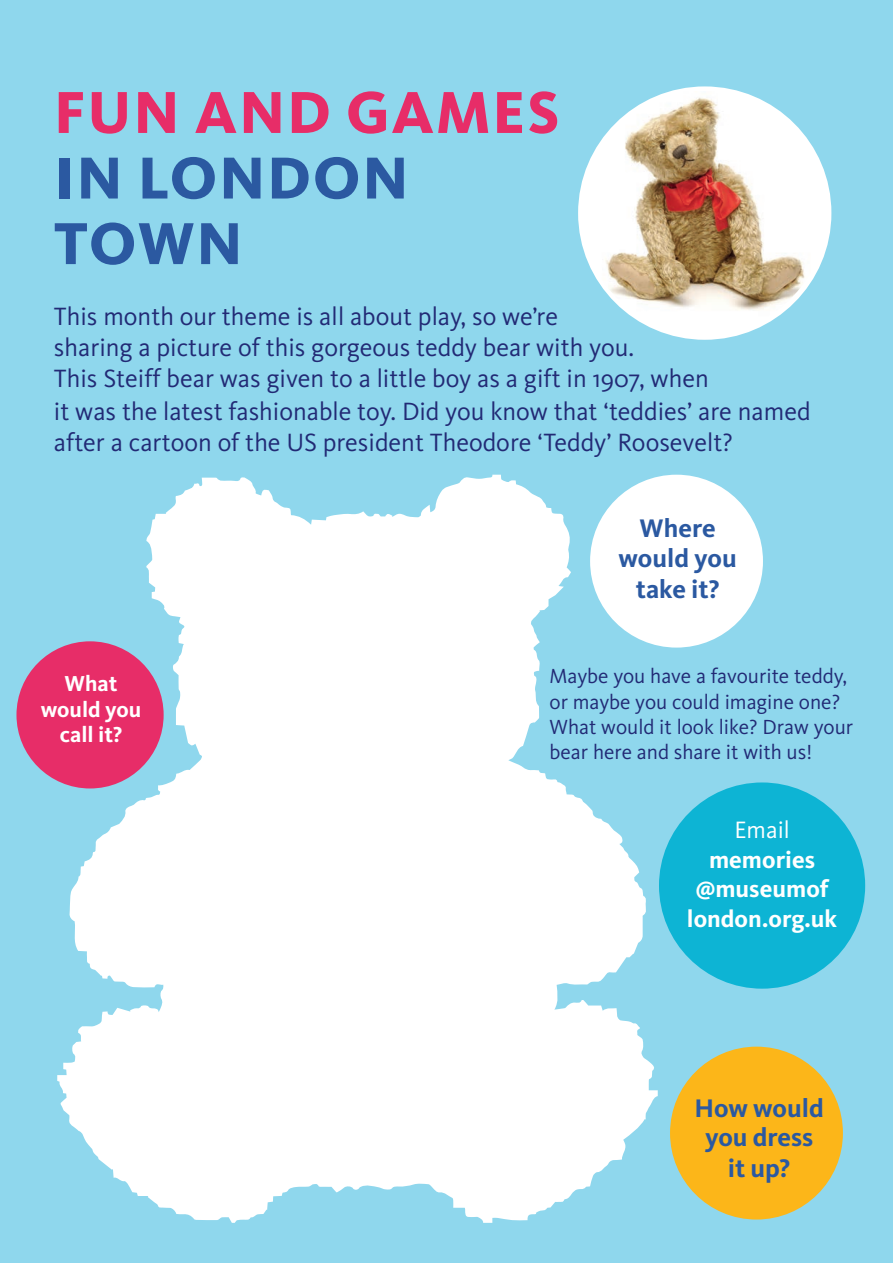
<style>
.page{position:relative;width:893px;height:1263px;background:#8fd7ed}
.page>*{position:absolute;margin:0;border:0;box-sizing:border-box;transform-origin:0 0}
.t1{font:800 61.35px/65.6px "Kievit";letter-spacing:.03em;color:#2b59a1}
.t2{font:800 61.35px "Kievit";letter-spacing:.03em;color:#e72d68}
.t3{font:700 26.4px/30.3px "Kievit";color:#2b59a1;text-align:center}
.t4{font:25.95px/30.8px "Kievit";color:#222a75}
.t5{font:700 24.6px/29.4px "Kievit";color:#fff;text-align:center}
.t6{font:24.6px "Kievit";color:#fff}
.t7{font:700 22.35px/25.3px "Kievit";color:#fff;text-align:center}
.t8{font:21.15px/25.3px "Kievit";color:#222a75}
</style>
<div class="page">
<div style="left:578px;top:86px;width:253px;height:254px;background:#fff;border-radius:50%"></div>
<img style="left:581px;top:91px;width:246px;height:228px">
<div style="left:16px;top:641px;width:148px;height:147px;background:#e72d68;border-radius:50%"></div>
<div style="left:670px;top:1047px;width:173px;height:172px;background:#fcb619;border-radius:50%"></div>
<div style="left:590px;top:475px;width:173px;height:173px;background:#fff;border-radius:50%"></div>
<div style="left:659px;top:782px;width:206px;height:207px;background:#0db4d4;border-radius:50%"></div>
<svg style="left:57px;top:475px;width:601px;height:748px;fill:#fff"></svg>
<h1 class="t2" style="left:54px;top:76px;width:507px">FUN AND GAMES</h1>
<h1 class="t1" style="left:54px;top:145px;width:356px">IN LONDON<br>TOWN</h1>
<p class="t4" style="left:54px;top:301px;width:656px">This month our theme is all about play, so we’re<br>sharing a picture of this gorgeous teddy bear with you.<br>This Steiff bear was given to a little boy as a gift in 1907, when</p>
<p class="t4" style="left:54px;top:397px;width:758px">it was the latest fashionable toy. Did you know that ‘teddies’ are named after a cartoon of the US president Theodore ‘Teddy’ Roosevelt?</p>
<p class="t7" style="left:41px;top:671px;width:102px">What would you call it?</p>
<p class="t3" style="left:619px;top:513px;width:120px">Where would you take it?</p>
<p class="t8" style="left:550px;top:664px;width:305px">Maybe you have a favourite teddy, or maybe you could imagine one?<br>What would it look like? Draw your bear here and share it with us!</p>
<p class="t6" style="left:734px;top:816px;width:57px">Email</p>
<p class="t5" style="left:687px;top:845px;width:152px">memories @museumof london.org.uk</p>
<p class="t3" style="left:694px;top:1093px;width:131px">How would you dress it up?</p>
</div>
